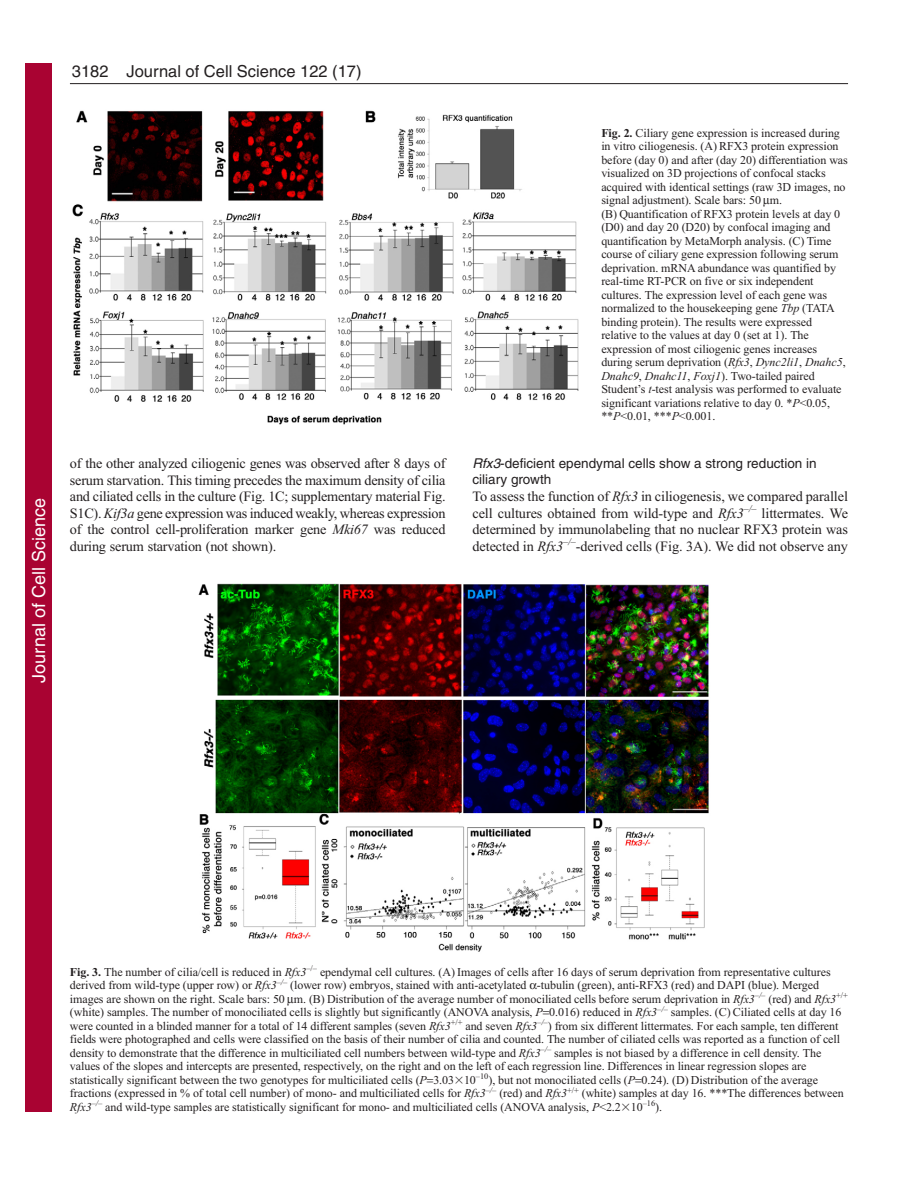
<style>
.page{position:relative;width:918px;height:1188px;background:#fff}
.page>*{position:absolute;margin:0;border:0;box-sizing:border-box;transform-origin:0 0}
.t1{font:18px "Helvetica";color:#fff}
.t2{font:16.5px "Helvetica";color:#231f20}
.t3{font:14.25px/16.5px "Times New Roman";letter-spacing:-.015em;color:#231f20;text-align:justify}
.t4{font:13.5px/16.5px "Helvetica";color:#231f20}
.t5{font:12px/13.5px "Times New Roman";letter-spacing:-.005em;color:#231f20}
.s1{font-style:italic}
.s2{font-weight:700}
.s3{font-family:"Mathematical Pi One"}
</style>
<div class="page">
<hr style="left:70px;top:83px;width:778px;height:1px;background:#231f20">
<img style="left:72px;top:110px;width:507px;height:315px">
<img style="left:198px;top:583px;width:511px;height:369px">
<div style="left:26px;top:64px;width:26px;height:1048px;background:#a90332"></div>
<h2 class="t2" style="left:72px;top:65px;width:38px">3182</h2>
<h2 class="t2" style="left:127px;top:65px;width:237px">Journal of Cell Science 122 (17)</h2>
<h1 class="t1" style="left:28px;top:683px;width:186px;rotate:-90deg">Journal of Cell Science</h1>
<p class="t3" style="left:70px;top:456px;width:377px">of the other analyzed ciliogenic genes was observed after 8 days of serum starvation. This timing precedes the maximum density of cilia and ciliated cells in the culture (Fig. 1C; supplementary material Fig.<br>S1C). <span class="s1">Kif3a</span> gene expression was induced weakly, whereas expression of the control cell-proliferation marker gene <span class="s1">Mki67</span> was reduced during serum starvation (not shown).</p>
<p class="t5" style="left:601px;top:127px;width:248px"><span class="s2">Fig. 2.</span> Ciliary gene expression is increased during in vitro ciliogenesis. (A) RFX3 protein expression before (day 0) and after (day 20) differentiation was visualized on 3D projections of confocal stacks acquired with identical settings (raw 3D images, no signal adjustment). Scale bars: 50 m.<br>(B) Quantification of RFX3 protein levels at day 0 (D0) and day 20 (D20) by confocal imaging and quantification by MetaMorph analysis. (C) Time course of ciliary gene expression following serum deprivation. mRNA abundance was quantified by real-time RT-PCR on five or six independent cultures. The expression level of each gene was normalized to the housekeeping gene <span class="s1">Tbp</span> (TATA binding protein). The results were expressed relative to the values at day 0 (set at 1). The expression of most ciliogenic genes increases during serum deprivation (<span class="s1">Rfx3</span>, <span class="s1">Dync2li1</span>, <span class="s1">Dnahc5</span>, <span class="s1">Dnahc9</span>, <span class="s1">Dnahc11</span>, <span class="s1">Foxj1</span>). Two-tailed paired Student’s <span class="s1">t</span>-test analysis was performed to evaluate significant variations relative to day 0. *<span class="s1">P</span>&lt;0.05, **<span class="s1">P</span>&lt;0.01, ***<span class="s1">P</span>&lt;0.001.</p>
<p class="t4" style="left:472px;top:456px;width:346px"><span class="s1">Rfx3</span>-deficient ependymal cells show a strong reduction in ciliary growth</p>
<p class="t3" style="left:472px;top:489px;width:377px">To assess the function of <span class="s1">Rfx3</span> in ciliogenesis, we compared parallel cell cultures obtained from wild-type and <span class="s1">Rfx3</span><sup>–/–</sup> littermates. We determined by immunolabeling that no nuclear RFX3 protein was detected in <span class="s1">Rfx3</span><sup>–/–</sup>-derived cells (Fig. 3A). We did not observe any</p>
<p class="t5" style="left:70px;top:966px;width:779px"><span class="s2">Fig. 3.</span> The number of cilia/cell is reduced in <span class="s1">Rfx3</span><sup>–/–</sup> ependymal cell cultures. (A) Images of cells after 16 days of serum deprivation from representative cultures derived from wild-type (upper row) or <span class="s1">Rfx3</span><sup>–/–</sup> (lower row) embryos, stained with anti-acetylated -tubulin (green), anti-RFX3 (red) and DAPI (blue). Merged images are shown on the right. Scale bars: 50 m. (B) Distribution of the average number of monociliated cells before serum deprivation in <span class="s1">Rfx3</span><sup>–/–</sup> (red) and <span class="s1">Rfx3</span><sup>+/+ </sup>(white) samples. The number of monociliated cells is slightly but significantly (ANOVA analysis, <span class="s1">P</span> 0.016) reduced in <span class="s1">Rfx3</span><sup>–/–</sup> samples. (C) Ciliated cells at day 16 were counted in a blinded manner for a total of 14 different samples (seven <span class="s1">Rfx3</span><sup>+/+</sup> and seven <span class="s1">Rfx3</span><sup>–/–</sup>) from six different littermates. For each sample, ten different fields were photographed and cells were classified on the basis of their number of cilia and counted. The number of ciliated cells was reported as a function of cell density to demonstrate that the difference in multiciliated cell numbers between wild-type and <span class="s1">Rfx3</span><sup>–/–</sup> samples is not biased by a difference in cell density. The values of the slopes and intercepts are presented, respectively, on the right and on the left of each regression line. Differences in linear regression slopes are statistically significant between the two genotypes for multiciliated cells (<span class="s1">P</span> 3.03<span class="s3">-</span>10<sup>–10</sup>), but not monociliated cells (<span class="s1">P</span> 0.24). (D) Distribution of the average fractions (expressed in % of total cell number) of mono- and multiciliated cells for <span class="s1">Rfx3</span><sup>–/–</sup> (red) and <span class="s1">Rfx3</span><sup>+/+</sup> (white) samples at day 16. ***The differences between <span class="s1">Rfx3</span><sup>–/–</sup> and wild-type samples are statistically significant for mono- and multiciliated cells (ANOVA analysis, <span class="s1">P</span>&lt;2.2<span class="s3">-</span>10<sup>–16</sup>).</p>
</div>
